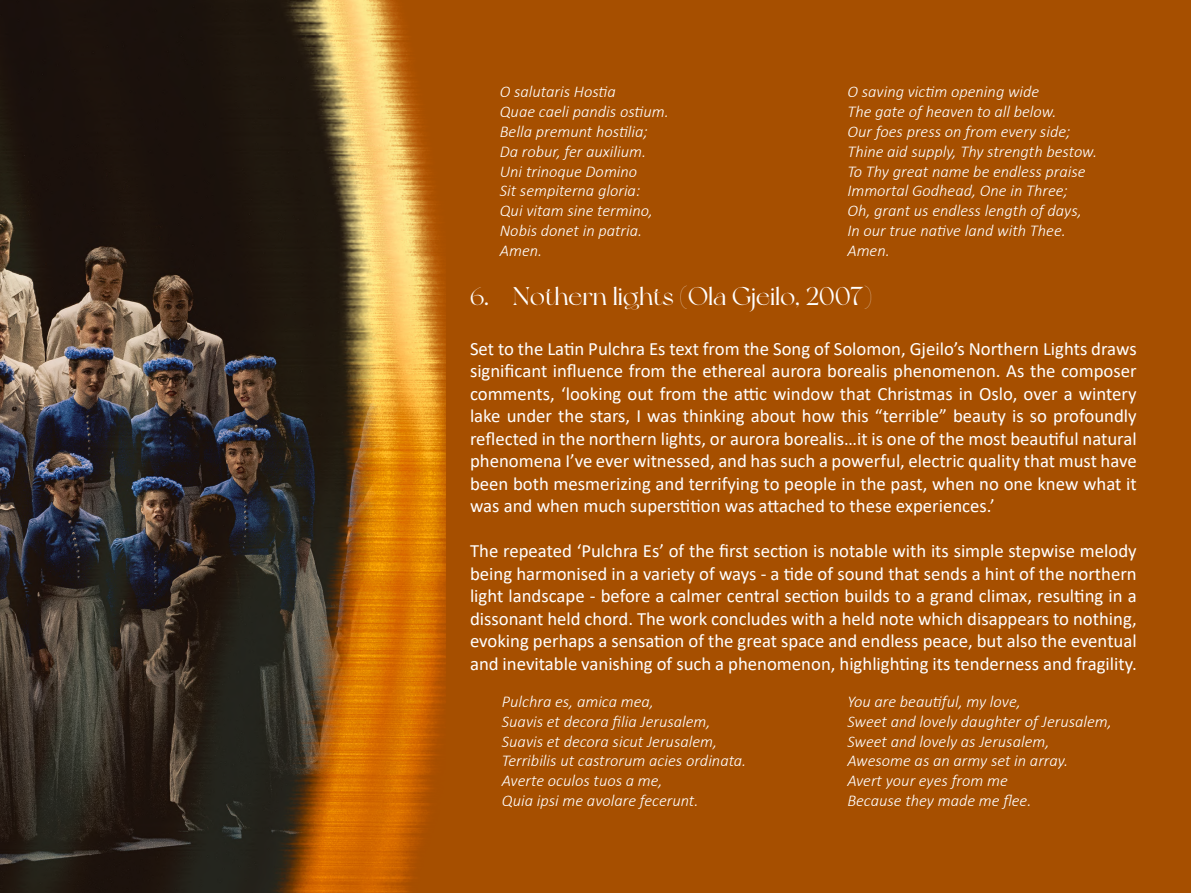
<style>
.page{position:relative;width:1191px;height:893px;background:#fff}
.page>*{position:absolute;margin:0;border:0;box-sizing:border-box;transform-origin:0 0}
.t1{font:25.5px "New York";color:#fff}
.t2{font:18.75px/22.5px "Calibri";color:#fff;text-align:justify}
.t3{font:italic 300 16.5px/19.8px "Calibri";color:#fff}
</style>
<div class="page">
<div style="left:252px;top:0;width:939px;height:893px;background:#a64f00"></div>
<img style="left:0;top:0;width:446px;height:892px">
<p class="t3" style="left:500px;top:82px;width:171px">O salutaris Hostia<br>Quae caeli pandis ostium.<br>Bella premunt hostilia;<br>Da robur, fer auxilium.<br>Uni trinoque Domino<br>Sit sempiterna gloria:<br>Qui vitam sine termino,<br>Nobis donet in patria.<br>Amen.</p>
<p class="t3" style="left:847px;top:82px;width:251px">O saving victim opening wide<br>The gate of heaven to all below.<br>Our foes press on from every side;<br>Thine aid supply, Thy strength bestow.<br>To Thy great name be endless praise<br>Immortal Godhead, One in Three;<br>Oh, grant us endless length of days,<br>In our true native land with Thee.<br>Amen.</p>
<h1 class="t1" style="left:470px;top:281px;width:403px">6. Nothern lights (Ola Gjeilo, 2007)</h1>
<p class="t2" style="left:470px;top:337px;width:668px">Set to the Latin Pulchra Es text from the Song of Solomon, Gjeilo’s Northern Lights draws significant influence from the ethereal aurora borealis phenomenon. As the composer comments, ‘looking out from the attic window that Christmas in Oslo, over a wintery lake under the stars, I was thinking about how this “terrible” beauty is so profoundly reflected in the northern lights, or aurora borealis…it is one of the most beautiful natural phenomena I’ve ever witnessed, and has such a powerful, electric quality that must have been both mesmerizing and terrifying to people in the past, when no one knew what it was and when much superstition was attached to these experiences.’</p>
<p class="t2" style="left:470px;top:539px;width:668px">The repeated ‘Pulchra Es’ of the first section is notable with its simple stepwise melody being harmonised in a variety of ways - a tide of sound that sends a hint of the northern light landscape - before a calmer central section builds to a grand climax, resulting in a dissonant held chord. The work concludes with a held note which disappears to nothing, evoking perhaps a sensation of the great space and endless peace, but also the eventual and inevitable vanishing of such a phenomenon, highlighting its tenderness and fragility.</p>
<p class="t3" style="left:502px;top:691px;width:246px">Pulchra es, amica mea,<br>Suavis et decora filia Jerusalem,<br>Suavis et decora sicut Jerusalem,<br>Terribilis ut castrorum acies ordinata.<br>Averte oculos tuos a me,<br>Quia ipsi me avolare fecerunt.</p>
<p class="t3" style="left:847px;top:691px;width:266px">You are beautiful, my love,<br>Sweet and lovely daughter of Jerusalem,<br>Sweet and lovely as Jerusalem,<br>Awesome as an army set in array.<br>Avert your eyes from me<br>Because they made me flee.</p>
</div>
